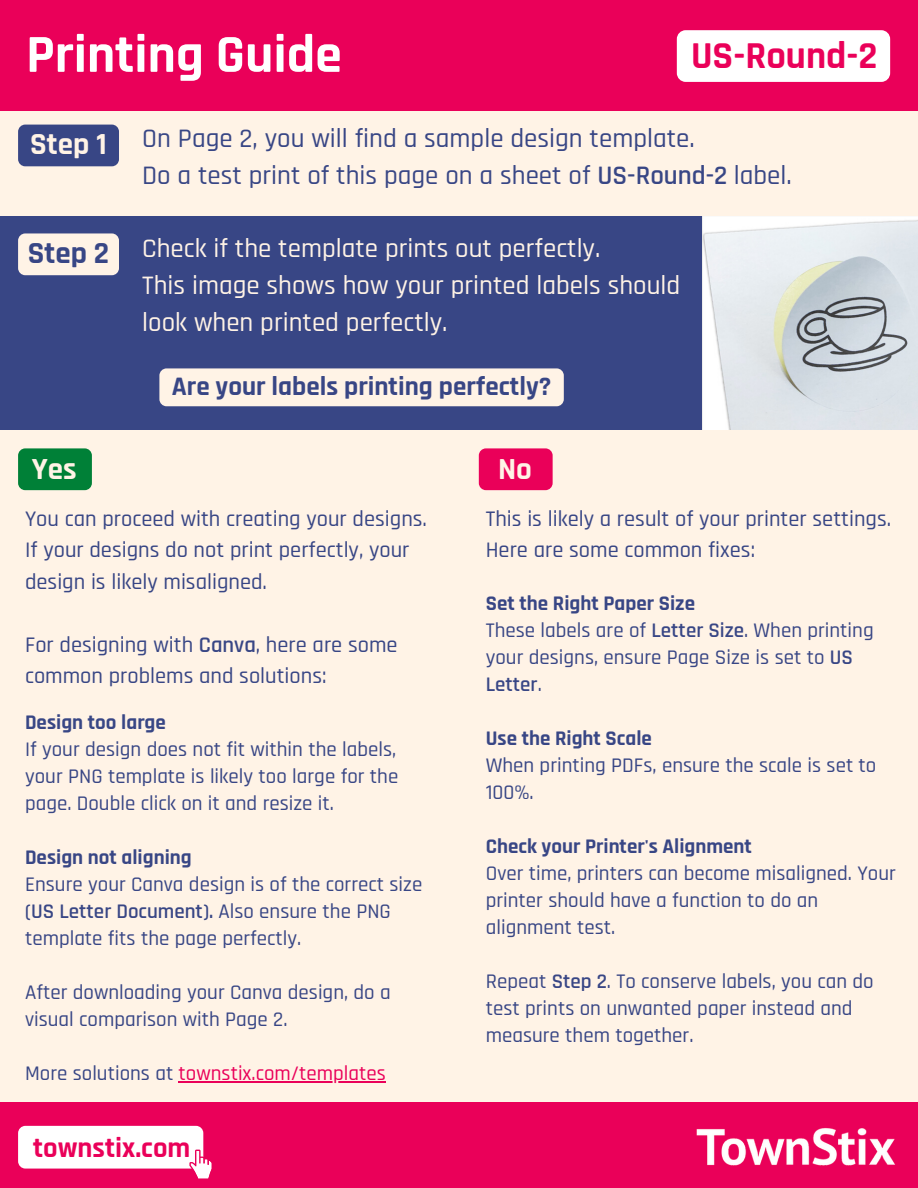
<style>
.page{position:relative;width:918px;height:1188px;background:#384685}
.page>*{position:absolute;margin:0;border:0;box-sizing:border-box;transform-origin:0 0}
.t1{font:700 54px "Rajdhani";color:#fff}
.t2{font:700 38.4px "Rajdhani";color:#ea0059}
.t3{font:700 31.05px "Rajdhani";color:#fff3e6}
.t4{font:700 28.65px "Rajdhani";color:#ea0059}
.t5{font:500 27px/37.2px "Rajdhani";color:#fff3e6}
.t6{font:500 27px/37.2px "Rajdhani";color:#384685}
.t7{font:700 27px "Rajdhani";color:#384685}
.t8{font:500 22.5px/31.5px "Rajdhani";color:#384685}
.t9{font:500 21px/27px "Rajdhani";color:#384685}
.t10{font:700 21px "Rajdhani";color:#384685}
.t11{font:500 21px "Rajdhani";color:#ea0059}
.s1{font-weight:700;font-size:31.05px;color:#fff3e6}
.s2{font-weight:600}
.s3{font-weight:700;font-size:31.05px;color:#384685}
.s4{font-weight:700}
.s5{color:#384685}
</style>
<div class="page">
<div style="left:0;top:430px;width:460px;height:677px;background:#fff3e6"></div>
<img style="left:703px;top:216px;width:215px;height:214px">
<div style="left:457px;top:430px;width:461px;height:677px;background:#fff3e6"></div>
<div style="left:0;top:1102px;width:918px;height:86px;background:#ea0059"></div>
<img style="left:696px;top:1128px;width:199px;height:38px">
<div style="left:0;top:106px;width:918px;height:110px;background:#fff3e6"></div>
<div style="left:18px;top:125px;width:101px;height:41px;background:#384685;border-radius:7px"></div>
<div style="left:18px;top:233px;width:101px;height:42px;background:#fff3e6;border-radius:7px"></div>
<div style="left:159px;top:368px;width:405px;height:38px;background:#fff3e6;border-radius:7px"></div>
<div style="left:18px;top:448px;width:74px;height:42px;background:#008037;border-radius:7px"></div>
<div style="left:479px;top:448px;width:74px;height:42px;background:#ea0059;border-radius:7px"></div>
<hr style="left:179px;top:1081px;width:207px;height:1px;background:#ea0059">
<div style="left:0;top:0;width:918px;height:111px;background:#ea0059"></div>
<div style="left:677px;top:30px;width:213px;height:52px;background:#fff;border-radius:9px"></div>
<div style="left:18px;top:1126px;width:185px;height:43px;background:#fff;border-radius:7px"></div>
<svg style="left:189px;top:1150px;width:23px;height:29px"></svg>
<h1 class="t1" style="left:26px;top:22px;width:317px">Printing Guide</h1>
<h2 class="t2" style="left:691px;top:32px;width:188px">US-Round-2</h2>
<p class="t6" style="left:142px;top:121px;width:651px;text-indent:-112px"><span class="s1">Step 1</span> On Page 2, you will find a sample design template.<br>Do a test print of this page on a sheet of <span class="s2">US-Round-2</span> label.</p>
<p class="t5" style="left:142px;top:230px;width:540px;text-indent:-114px"><span class="s3">Step 2</span> Check if the template prints out perfectly.<br>This image shows how your printed labels should look when printed perfectly.</p>
<p class="t7" style="left:172px;top:370px;width:381px">Are your labels printing perfectly?</p>
<h3 class="t3" style="left:32px;top:450px;width:46px">Yes</h3>
<h3 class="t3" style="left:498px;top:450px;width:35px">No</h3>
<p class="t8" style="left:25px;top:503px;width:403px">You can proceed with creating your designs.<br>If your designs do not print perfectly, your design is likely misaligned.</p>
<p class="t8" style="left:486px;top:503px;width:407px">This is likely a result of your printer settings.<br>Here are some common fixes:</p>
<p class="t9" style="left:486px;top:590px;width:389px"><span class="s4">Set the Right Paper Size<br></span>These labels are of <span class="s2">Letter Size</span>. When printing your designs, ensure Page Size is set to <span class="s2">US<br>Letter</span>.</p>
<p class="t10" style="left:486px;top:725px;width:168px">Use the Right Scale</p>
<p class="t9" style="left:486px;top:752px;width:392px">When printing PDFs, ensure the scale is set to<br>100%.</p>
<p class="t10" style="left:486px;top:833px;width:268px">Check your Printer's Alignment</p>
<p class="t9" style="left:486px;top:860px;width:412px">Over time, printers can become misaligned. Your printer should have a function to do an alignment test.</p>
<p class="t9" style="left:486px;top:968px;width:389px">Repeat <span class="s2">Step 2</span>. To conserve labels, you can do test prints on unwanted paper instead and measure them together.</p>
<p class="t8" style="left:25px;top:629px;width:374px">For designing with <span class="s2">Canva</span>, here are some common problems and solutions:</p>
<p class="t10" style="left:25px;top:710px;width:142px">Design too large</p>
<p class="t9" style="left:25px;top:737px;width:375px;text-align:justify">If your design does not fit within the labels, your PNG template is likely too large for the page. Double click on it and resize it.</p>
<p class="t10" style="left:25px;top:845px;width:168px">Design not aligning</p>
<p class="t9" style="left:25px;top:872px;width:399px">Ensure your Canva design is of the correct size <span class="s2">(US Letter Document).</span> Also ensure the PNG template fits the page perfectly.</p>
<p class="t9" style="left:25px;top:980px;width:367px">After downloading your Canva design, do a visual comparison with Page 2.</p>
<p class="t11" style="left:25px;top:1061px;width:362px"><span class="s5">More solutions at</span> townstix.com/templates</p>
<h3 class="t4" style="left:33px;top:1130px;width:159px">townstix.com</h3>
</div>
